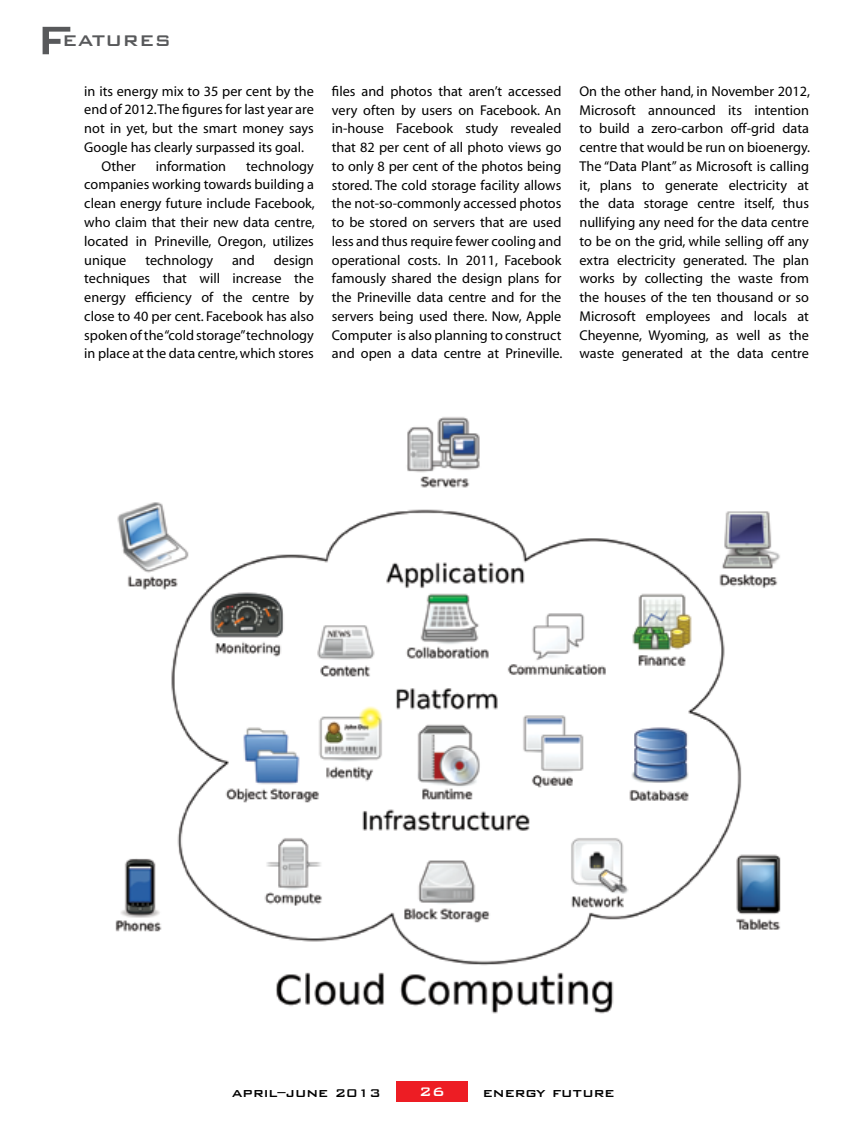
<style>
.page{position:relative;width:864px;height:1134px;background:#fff}
.page>*{position:absolute;margin:0;border:0;box-sizing:border-box;transform-origin:0 0}
.t1{font:500 53.25px "Bank Gothic BT";color:#58595b}
.t2{font:500 20.55px "Bank Gothic BT";color:#58595b}
.t3{font:500 16.5px "Bank Gothic BT";color:#000}
.t4{font:500 16.5px "Bank Gothic BT";color:#fff}
.t5{font:14.25px/18.8px "Myriad";color:#000;text-align:justify}
.s1{font-size:15px}
</style>
<div class="page">
<div style="left:396px;top:1081px;width:72px;height:21px;background:#ed1d24"></div>
<img style="left:115px;top:417px;width:666px;height:597px">
<h1 class="t1" style="left:36px;top:11px;width:37px">F</h1>
<h2 class="t2" style="left:62px;top:30px;width:111px">eatures</h2>
<p class="t5" style="left:84px;top:82px;width:231px">in its energy mix to 35 per cent by the</p>
<p class="t5" style="left:84px;top:101px;width:231px">end of 2012. The figures for last year are</p>
<p class="t5" style="left:84px;top:120px;width:231px">not in yet, but the smart money says</p>
<p class="t5" style="left:84px;top:138px;width:221px">Google has clearly surpassed its goal.</p>
<p class="t5" style="left:101px;top:157px;width:36px">Other</p>
<p class="t5" style="left:156px;top:157px;width:72px">information</p>
<p class="t5" style="left:84px;top:157px;width:232px;text-indent:162px">technology companies working towards building a clean energy future include Facebook, who claim that their new data centre, located in Prineville, Oregon, utilizes unique</p>
<p class="t5" style="left:84px;top:251px;width:231px;text-indent:190px">design techniques that will increase the energy efficiency of the centre by close to 40 per cent. Facebook has also spoken of the “cold storage” technology in place at the data centre, which stores</p>
<p class="t5" style="left:145px;top:251px;width:69px">technology</p>
<p class="t5" style="left:232px;top:251px;width:24px">and</p>
<p class="t5" style="left:332px;top:82px;width:232px">files and photos that aren’t accessed very often by users on Facebook. An in-house Facebook study revealed that 82 per cent of all photo views go to only 8 per cent of the photos being stored. The cold storage facility allows the not-so-commonly accessed photos to be stored on servers that are used less and thus require fewer cooling and operational costs. In 2011, Facebook famously shared the design plans for the Prineville data centre and for the servers being used there. Now, Apple Computer is also planning to construct and open a data centre at Prineville.</p>
<p class="t5" style="left:579px;top:82px;width:232px">On the other hand, in November 2012, Microsoft announced its intention to build a zero-carbon off-grid data centre that would be run on bioenergy.<br>The “Data Plant” as Microsoft is calling it, plans to generate electricity at the data storage centre itself, thus nullifying any need for the data centre to be on the grid, while selling off any extra electricity generated. The plan works by collecting the waste from the houses of the ten thousand or so Microsoft employees and locals at Cheyenne, Wyoming, as well as the waste generated at the data centre</p>
<p class="t3" style="left:232px;top:1083px;width:151px">april–june <span class="s1">2013</span></p>
<p class="t4" style="left:419px;top:1082px;width:27px">26</p>
<p class="t3" style="left:483px;top:1083px;width:133px">energy future</p>
</div>
